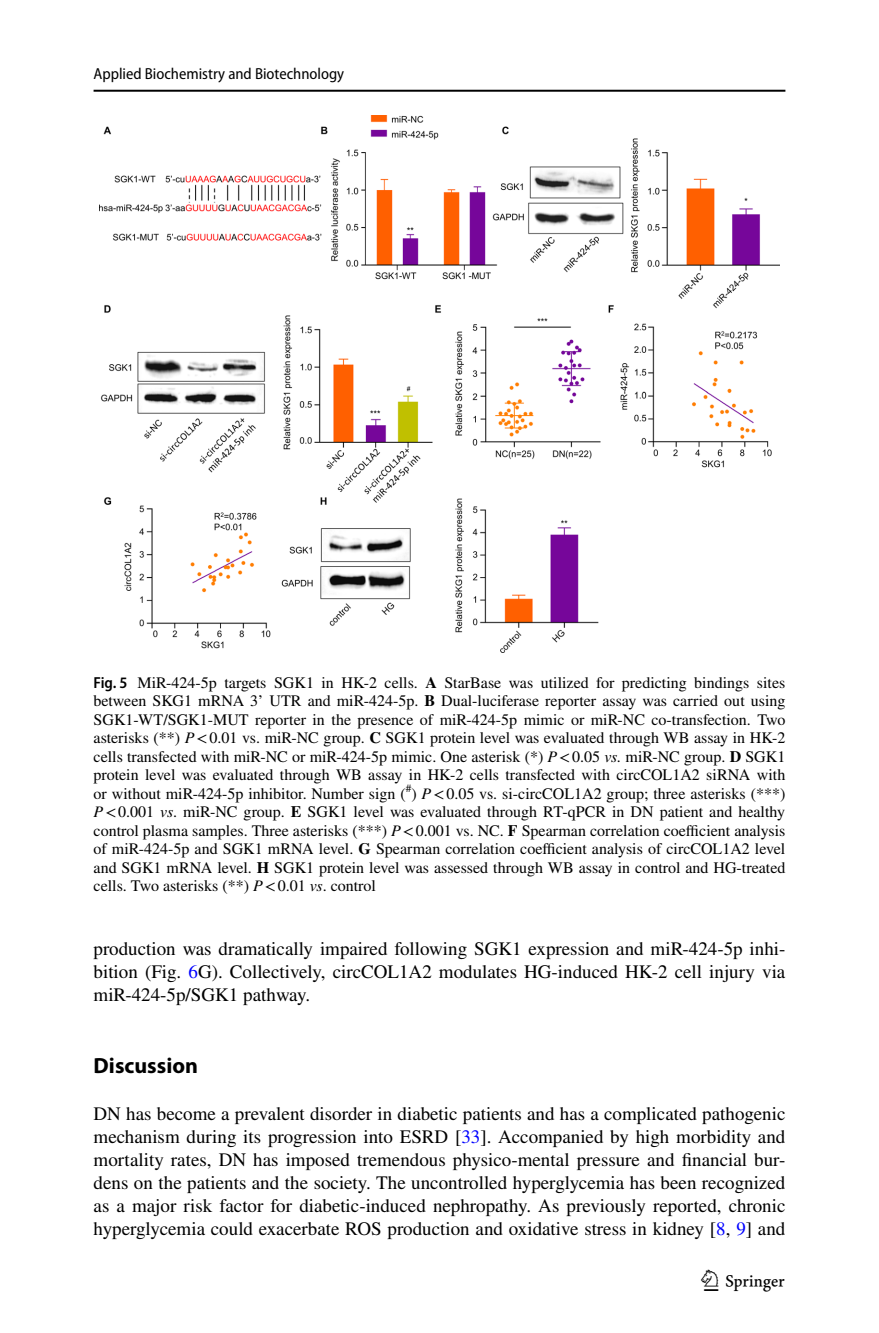
<style>
.page{position:relative;width:879px;height:1333px;background:#fff}
.page>*{position:absolute;margin:0;border:0;box-sizing:border-box;transform-origin:0 0}
.t1{font:30px "Springnew Regular 5";color:#000}
.t2{font:700 22px "Myriad Pro";color:#000}
.t3{font:19px/23px "STIX";color:#000;text-align:justify}
.t4{font:16px/18.4px "STIX";color:#000;text-align:justify}
.t5{font:semi-condensed 16px "Myriad Pro";color:#000}
.s1{font-family:"Myriad Pro";font-weight:600;font-stretch:semi-condensed}
.s2{font-weight:700}
.s3{font-style:italic}
.s4{color:#00f}
</style>
<div class="page">
<hr style="left:94px;top:90px;width:691px;height:2px;background:#000">
<img style="left:99px;top:116px;width:681px;height:537px">
<p class="t5" style="left:94px;top:65px;width:252px">Applied Biochemistry and Biotechnology</p>
<p class="t4" style="left:94px;top:674px;width:693px"><span class="s1">Fig. 5</span> MiR-424-5p targets SGK1 in HK-2 cells. <span class="s2">A</span> StarBase was utilized for predicting bindings sites between SKG1 mRNA 3’ UTR and miR-424-5p. <span class="s2">B</span> Dual-luciferase reporter assay was carried out using SGK1-WT/SGK1-MUT reporter in the presence of miR-424-5p mimic or miR-NC co-transfection. Two asterisks (**) <span class="s3">P</span>&lt;0.01 vs. miR-NC group. <span class="s2">C</span> SGK1 protein level was evaluated through WB assay in HK-2 cells transfected with miR-NC or miR-424-5p mimic. One asterisk (*) <span class="s3">P</span>&lt;0.05 <span class="s3">vs.</span> miR-NC group. <span class="s2">D</span> SGK1 protein level was evaluated through WB assay in HK-2 cells transfected with circCOL1A2 siRNA with or without miR-424-5p inhibitor. Number sign (<sup>#</sup>) <span class="s3">P</span>&lt;0.05 vs. si-circCOL1A2 group; three asterisks (***)<br><span class="s3">P</span>&lt;0.001 <span class="s3">vs</span>. miR-NC group. <span class="s2">E</span> SGK1 level was evaluated through RT-qPCR in DN patient and healthy control plasma samples. Three asterisks (***) <span class="s3">P</span>&lt;0.001 vs. NC. <span class="s2">F</span> Spearman correlation coefficient analysis of miR-424-5p and SGK1 mRNA level. <span class="s2">G</span> Spearman correlation coefficient analysis of circCOL1A2 level and SGK1 mRNA level. <span class="s2">H</span> SGK1 protein level was assessed through WB assay in control and HG-treated cells. Two asterisks (**) <span class="s3">P</span>&lt;0.01 <span class="s3">vs</span>. control</p>
<p class="t3" style="left:94px;top:938px;width:693px">production was dramatically impaired following SGK1 expression and miR-424-5p inhi&shy;bition (Fig. <span class="s4">6</span>G). Collectively, circCOL1A2 modulates HG-induced HK-2 cell injury via miR-424-5p/SGK1 pathway.</p>
<h2 class="t2" style="left:94px;top:1051px;width:106px">Discussion</h2>
<p class="t3" style="left:94px;top:1103px;width:693px">DN has become a prevalent disorder in diabetic patients and has a complicated pathogenic mechanism during its progression into ESRD [<span class="s4">33</span>]. Accompanied by high morbidity and mortality rates, DN has imposed tremendous physico-mental pressure and financial bur&shy;dens on the patients and the society. The uncontrolled hyperglycemia has been recognized as a major risk factor for diabetic-induced nephropathy. As previously reported, chronic hyperglycemia could exacerbate ROS production and oxidative stress in kidney [<span class="s4">8</span>, <span class="s4">9</span>] and</p>
<h1 class="t1" style="left:704px;top:1269px;width:83px">1 3</h1>
</div>
